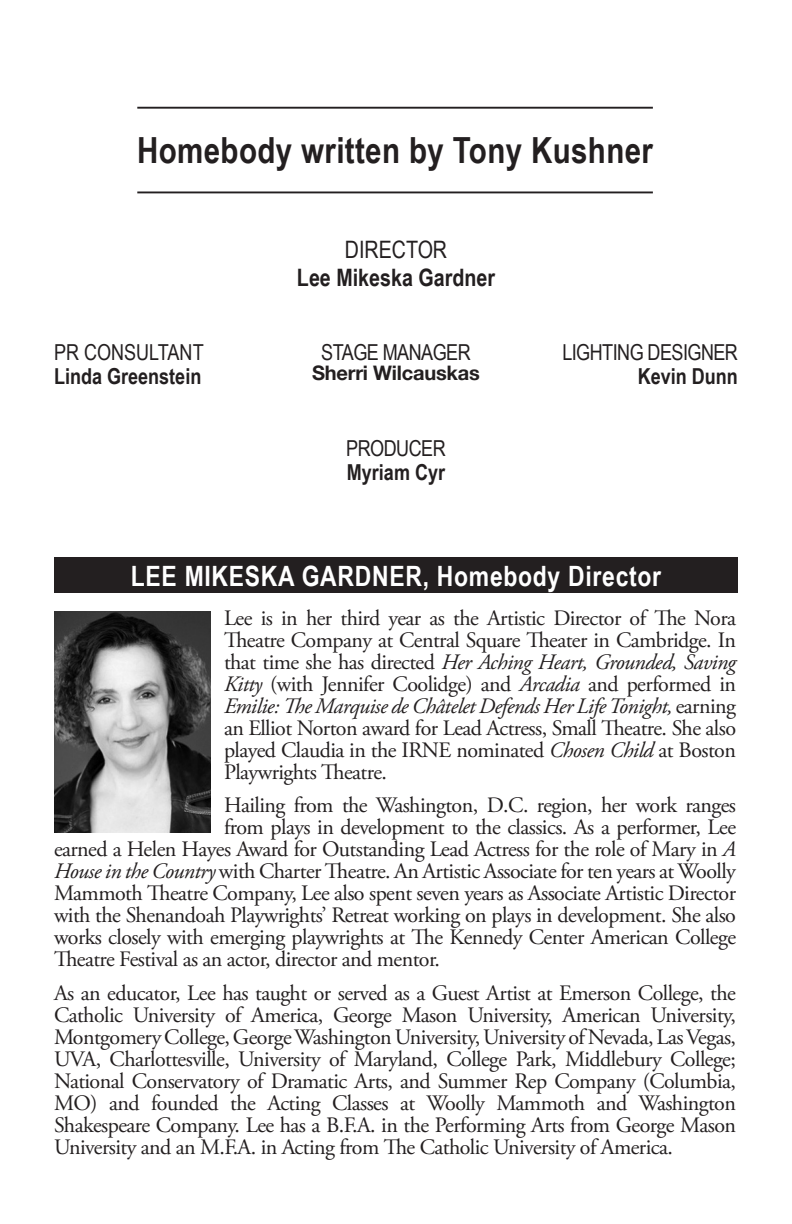
<style>
.page{position:relative;width:792px;height:1224px;background:#fff}
.page>*{position:absolute;margin:0;border:0;box-sizing:border-box;transform-origin:0 0}
.t1{font:700 36px "Arial Narrow";letter-spacing:.01em;color:#231f20}
.t2{font:700 28px "Arial Narrow";letter-spacing:.025em;color:#fff}
.t3{font:700 24px "Arial Narrow";color:#231f20}
.t4{font:24px "Arial Narrow";color:#231f20}
.t5{font:22px/22px "Adobe Garamond Pro";letter-spacing:-.025em;color:#231f20;text-align:justify}
.t6{font:22px/24px "Arial Narrow";letter-spacing:-.025em;color:#231f20;text-align:right}
.t7{font:700 22px "Arial Narrow";color:#231f20}
.t8{font:22px "Arial Narrow";color:#231f20}
.t9{font:700 20px "Helvetica Neue";letter-spacing:-.01em;color:#231f20}
.s1{font-weight:700}
.s2{font-style:italic}
</style>
<div class="page">
<img style="left:54px;top:611px;width:157px;height:221px">
<hr style="left:137px;top:191px;width:516px;height:2px;background:#231f20">
<hr style="left:137px;top:107px;width:516px;height:2px;background:#231f20">
<div style="left:54px;top:557px;width:684px;height:36px;background:#231f20"></div>
<p class="t1" style="left:137px;top:123px;width:517px">Homebody written by Tony Kushner</p>
<p class="t8" style="left:54px;top:336px;width:151px">PR CONSULTANT</p>
<p class="t7" style="left:54px;top:359px;width:149px">Linda Greenstein</p>
<p class="t4" style="left:345px;top:232px;width:104px">DIRECTOR</p>
<p class="t3" style="left:297px;top:259px;width:199px">Lee Mikeska Gardner</p>
<p class="t6" style="left:321px;top:339px;width:151px">STAGE MANAGER</p>
<p class="t9" style="left:312px;top:357px;width:169px">Sherri Wilcauskas</p>
<p class="t6" style="left:346px;top:436px;width:101px">PRODUCER</p>
<p class="t7" style="left:347px;top:456px;width:100px">Myriam Cyr</p>
<p class="t6" style="left:562px;top:339px;width:177px">LIGHTING DESIGNER<br><span class="s1">Kevin Dunn</span></p>
<p class="t2" style="left:131px;top:555px;width:532px">LEE MIKESKA GARDNER, Homebody Director</p>
<p class="t5" style="left:224px;top:608px;width:514px">Lee is in her third year as the Artistic Director of The Nora Theatre Company at Central Square Theater in Cambridge. In that time she has directed <span class="s2">Her Aching Heart, Grounded, Saving Kitty</span> (with Jennifer Coolidge) and <span class="s2">Arcadia</span> and performed in <span class="s2">Emilie: The Marquise de Châtelet Defends Her Life Tonight,</span> earning an Elliot Norton award for Lead Actress, Small Theatre. She also played Claudia in the IRNE nominated <span class="s2">Chosen Child</span> at Boston Playwrights Theatre.</p>
<p class="t5" style="left:224px;top:795px;width:514px">Hailing from the Washington, D.C. region, her work ranges</p>
<p class="t5" style="left:224px;top:817px;width:514px">from plays in development to the classics. As a performer, Lee</p>
<p class="t5" style="left:54px;top:839px;width:684px">earned a Helen Hayes Award for Outstanding Lead Actress for the role of Mary in <span class="s2">A</span></p>
<p class="t5" style="left:54px;top:861px;width:683px"><span class="s2">House in the Country</span> with Charter Theatre. An Artistic Associate for ten years at Woolly</p>
<p class="t5" style="left:54px;top:883px;width:684px">Mammoth Theatre Company, Lee also spent seven years as Associate Artistic Director</p>
<p class="t5" style="left:54px;top:905px;width:683px">with the Shenandoah Playwrights’ Retreat working on plays in development. She also</p>
<p class="t5" style="left:54px;top:927px;width:684px">works closely with emerging playwrights at The Kennedy Center American College</p>
<p class="t5" style="left:54px;top:949px;width:388px">Theatre Festival as an actor, director and mentor.</p>
<p class="t5" style="left:54px;top:983px;width:684px">As an educator, Lee has taught or served as a Guest Artist at Emerson College, the Catholic University of America, George Mason University, American University, Montgomery College, George Washington University, University of Nevada, Las Vegas, UVA, Charlottesville, University of Maryland, College Park, Middlebury College; National Conservatory of Dramatic Arts, and Summer Rep Company (Columbia, MO) and founded the Acting Classes at Woolly Mammoth and Washington Shakespeare Company. Lee has a B.F.A. in the Performing Arts from George Mason University and an M.F.A. in Acting from The Catholic University of America.</p>
</div>
